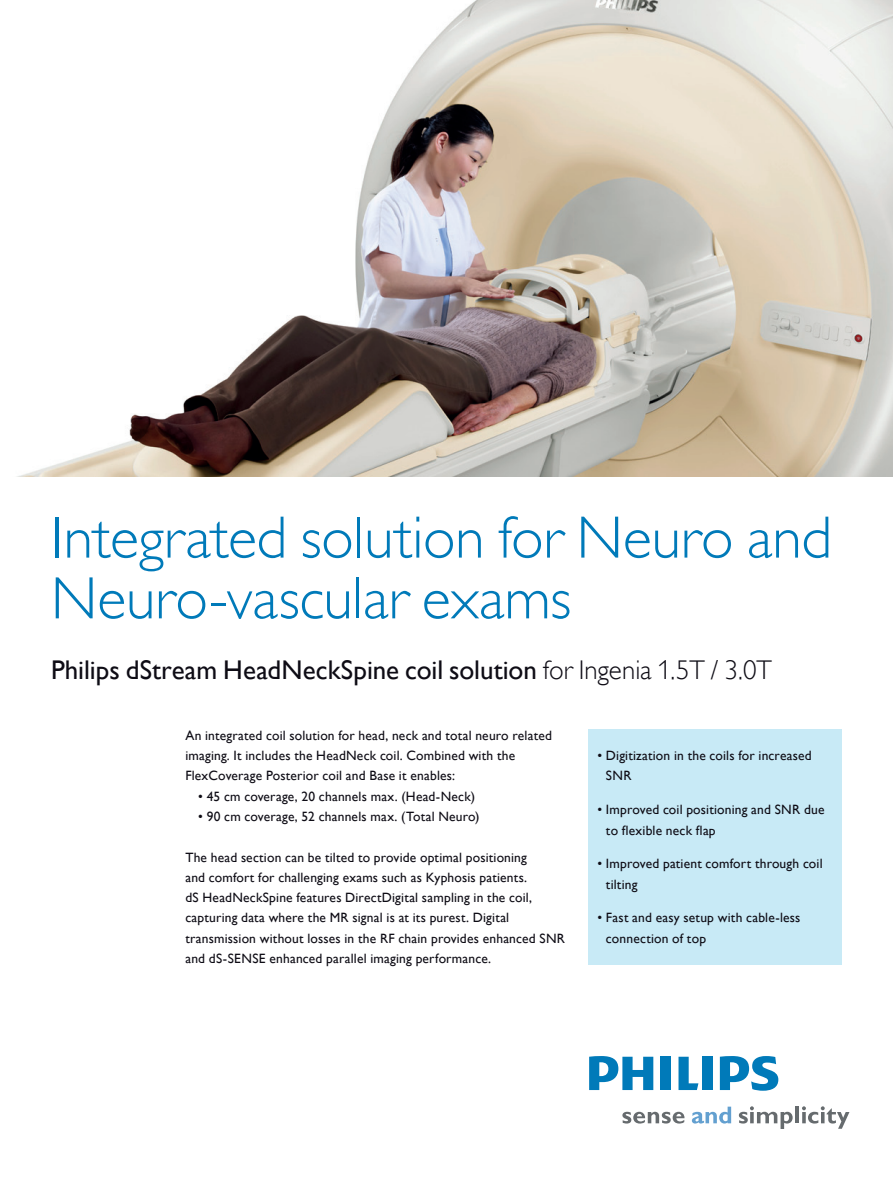
<style>
.page{position:relative;width:893px;height:1187px;background:#fff}
.page>*{position:absolute;margin:0;border:0;box-sizing:border-box;transform-origin:0 0}
.t1{font:60px/60.8px "Gill Sans Alt One WGL Light";letter-spacing:-.005em;color:#007ab9}
.t2{font:27px "Gill Sans Alt One WGL";color:#0e0c15}
.t3{font:13.5px/20.2px "Gill Sans Alt One WGL";letter-spacing:.015em;color:#0e0c15}
.s1{font-family:"Gill Sans Alt One WGL Light"}
</style>
<div class="page">
<img style="left:19px;top:0;width:874px;height:476px">
<div style="left:589px;top:729px;width:253px;height:235px;background:#c8eaf6"></div>
<svg style="left:622px;top:1111px;width:63px;height:12px"></svg>
<svg style="left:739px;top:1106px;width:54px;height:22px"></svg>
<hr style="left:795px;top:1106px;width:4px;height:17px;background:#666b6e">
<svg style="left:802px;top:1106px;width:47px;height:22px"></svg>
<svg style="left:692px;top:1106px;width:39px;height:17px"></svg>
<svg style="left:678px;top:1056px;width:20px;height:33px"></svg>
<div style="left:661px;top:1056px;width:10px;height:33px;background:#007ab9"></div>
<div style="left:702px;top:1056px;width:10px;height:33px;background:#007ab9"></div>
<svg style="left:720px;top:1056px;width:58px;height:34px"></svg>
<svg style="left:589px;top:1056px;width:64px;height:33px"></svg>
<h1 class="t1" style="left:51px;top:507px;width:782px">Integrated solution for Neuro and<br>Neuro-vascular exams</h1>
<h2 class="t2" style="left:51px;top:651px;width:722px">Philips dStream HeadNeckSpine coil solution <span class="s1">for Ingenia 1.5T / 3.0T</span></h2>
<p class="t3" style="left:185px;top:725px;width:368px">An integrated coil solution for head, neck and total neuro related imaging. It includes the HeadNeck coil. Combined with the<br>FlexCoverage Posterior coil and Base it enables:</p>
<p class="t3" style="left:198px;top:785px;width:279px">• 45 cm coverage, 20 channels max. (Head-Neck)</p>
<p class="t3" style="left:198px;top:806px;width:283px">• 90 cm coverage, 52 channels max. (Total Neuro)</p>
<p class="t3" style="left:185px;top:846px;width:381px">The head section can be tilted to provide optimal positioning<br>and comfort for challenging exams such as Kyphosis patients.<br>dS HeadNeckSpine features DirectDigital sampling in the coil, capturing data where the MR signal is at its purest. Digital transmission without losses in the RF chain provides enhanced SNR and dS‑SENSE enhanced parallel imaging performance.</p>
<p class="t3" style="left:606px;top:745px;width:207px;text-indent:-9px">• Digitization in the coils for increased<br>SNR</p>
<p class="t3" style="left:606px;top:799px;width:220px;text-indent:-9px">• Improved coil positioning and SNR due to flexible neck flap</p>
<p class="t3" style="left:606px;top:853px;width:218px;text-indent:-9px">• Improved patient comfort through coil tilting</p>
<p class="t3" style="left:606px;top:907px;width:196px;text-indent:-9px">• Fast and easy setup with cable-less connection of top</p>
</div>
